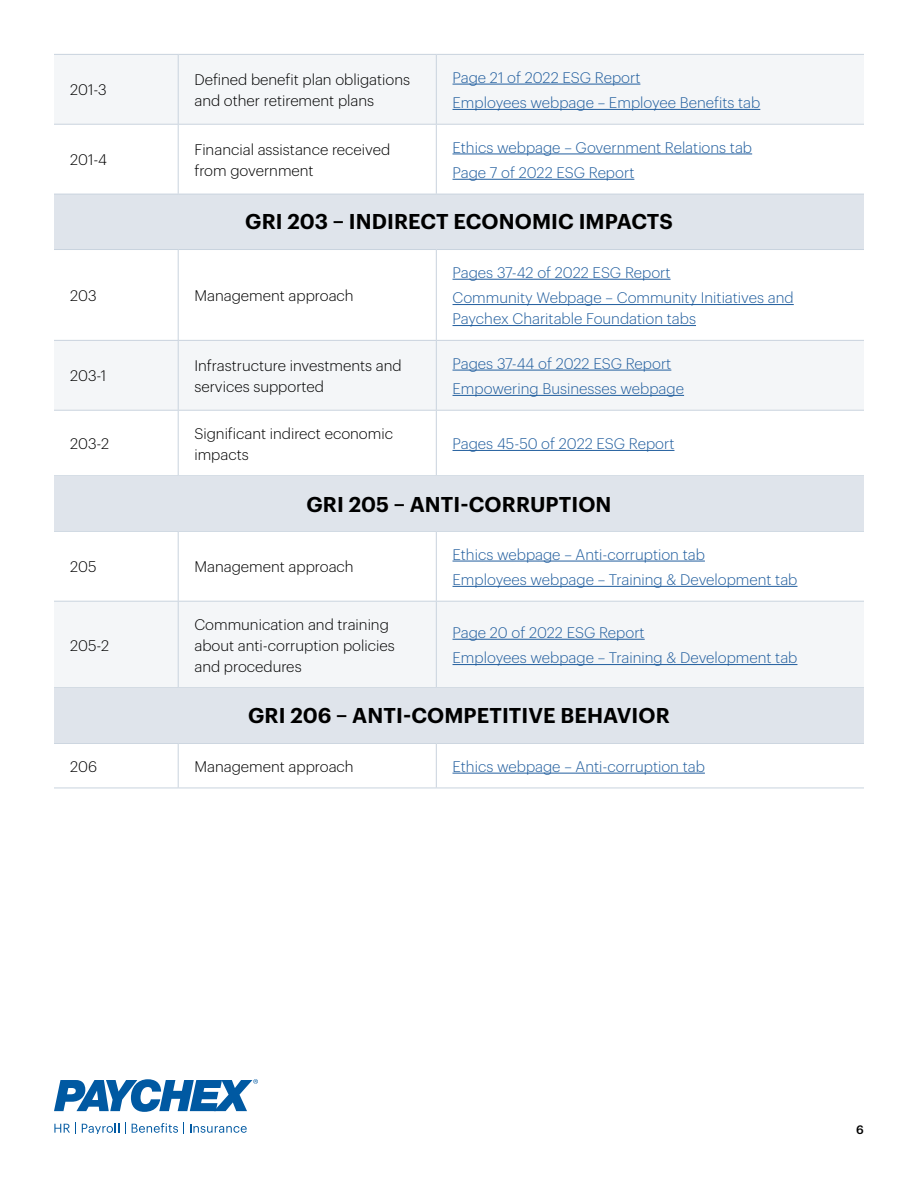
<style>
.page{position:relative;width:918px;height:1188px;background:#fff}
.page>*{position:absolute;margin:0;border:0;box-sizing:border-box;transform-origin:0 0}
.t1{font:600 21px "Graphik";letter-spacing:.005em;color:#000}
.t2{font:300 15px/25.3px "Graphik";color:#215e9e}
.t3{font:300 15px/21px "Graphik";color:#000}
.t4{font:500 12px "Graphik";color:#000}
</style>
<div class="page">
<svg style="left:54px;top:1123px;width:22px;height:11px"></svg>
<svg style="left:82px;top:1123px;width:37px;height:11px"></svg>
<svg style="left:132px;top:1123px;width:52px;height:11px"></svg>
<svg style="left:190px;top:1124px;width:57px;height:9px"></svg>
<svg style="left:54px;top:1079px;width:203px;height:33px"></svg>
<div style="left:54px;top:194px;width:810px;height:55px;background:#dfe4eb"></div>
<div style="left:54px;top:55px;width:810px;height:69px;background:#f4f6f8"></div>
<svg style="left:54px;top:125px;width:810px;height:69px"></svg>
<hr style="left:54px;top:54px;width:124px;height:1px;background:#c9d3de">
<hr style="left:178px;top:54px;width:258px;height:1px;background:#c9d3de">
<hr style="left:178px;top:55px;width:1px;height:69px;background:#c9d3de">
<hr style="left:436px;top:54px;width:428px;height:1px;background:#c9d3de">
<hr style="left:436px;top:55px;width:1px;height:69px;background:#c9d3de">
<hr style="left:54px;top:124px;width:124px;height:1px;background:#c9d3de">
<hr style="left:178px;top:124px;width:258px;height:1px;background:#c9d3de">
<hr style="left:178px;top:125px;width:1px;height:69px;background:#c9d3de">
<hr style="left:436px;top:124px;width:428px;height:1px;background:#c9d3de">
<hr style="left:436px;top:125px;width:1px;height:69px;background:#c9d3de">
<hr style="left:54px;top:194px;width:124px;height:1px;background:#c9d3de">
<hr style="left:178px;top:194px;width:258px;height:1px;background:#c9d3de">
<hr style="left:436px;top:194px;width:428px;height:1px;background:#c9d3de">
<hr style="left:453px;top:84px;width:187px;height:1px;background:#215e9e">
<hr style="left:453px;top:109px;width:307px;height:1px;background:#215e9e">
<hr style="left:453px;top:153px;width:299px;height:1px;background:#215e9e">
<hr style="left:453px;top:179px;width:181px;height:1px;background:#215e9e">
<svg style="left:177px;top:250px;width:616px;height:225px"></svg>
<div style="left:54px;top:341px;width:810px;height:69px;background:#f4f6f8"></div>
<hr style="left:54px;top:249px;width:124px;height:1px;background:#c9d3de">
<hr style="left:178px;top:249px;width:258px;height:1px;background:#c9d3de">
<hr style="left:436px;top:249px;width:428px;height:1px;background:#c9d3de">
<hr style="left:178px;top:250px;width:1px;height:90px;background:#c9d3de">
<hr style="left:436px;top:250px;width:1px;height:90px;background:#c9d3de">
<hr style="left:54px;top:340px;width:124px;height:1px;background:#c9d3de">
<hr style="left:178px;top:340px;width:258px;height:1px;background:#c9d3de">
<hr style="left:178px;top:341px;width:1px;height:69px;background:#c9d3de">
<hr style="left:436px;top:340px;width:428px;height:1px;background:#c9d3de">
<hr style="left:436px;top:341px;width:1px;height:69px;background:#c9d3de">
<hr style="left:54px;top:410px;width:124px;height:1px;background:#c9d3de">
<hr style="left:178px;top:410px;width:258px;height:1px;background:#c9d3de">
<hr style="left:178px;top:411px;width:1px;height:64px;background:#c9d3de">
<hr style="left:436px;top:410px;width:428px;height:1px;background:#c9d3de">
<hr style="left:436px;top:411px;width:1px;height:64px;background:#c9d3de">
<hr style="left:54px;top:475px;width:124px;height:1px;background:#c9d3de">
<hr style="left:178px;top:475px;width:258px;height:1px;background:#c9d3de">
<hr style="left:436px;top:475px;width:428px;height:1px;background:#c9d3de">
<hr style="left:453px;top:279px;width:218px;height:1px;background:#215e9e">
<hr style="left:453px;top:304px;width:341px;height:1px;background:#215e9e">
<hr style="left:453px;top:325px;width:243px;height:1px;background:#215e9e">
<hr style="left:453px;top:370px;width:218px;height:1px;background:#215e9e">
<hr style="left:453px;top:395px;width:231px;height:1px;background:#215e9e">
<hr style="left:453px;top:450px;width:221px;height:1px;background:#215e9e">
<svg style="left:54px;top:532px;width:810px;height:69px"></svg>
<div style="left:54px;top:602px;width:810px;height:85px;background:#f4f6f8"></div>
<hr style="left:54px;top:531px;width:124px;height:1px;background:#c9d3de">
<hr style="left:178px;top:531px;width:258px;height:1px;background:#c9d3de">
<hr style="left:436px;top:531px;width:428px;height:1px;background:#c9d3de">
<hr style="left:178px;top:532px;width:1px;height:69px;background:#c9d3de">
<hr style="left:436px;top:532px;width:1px;height:69px;background:#c9d3de">
<hr style="left:54px;top:601px;width:124px;height:1px;background:#c9d3de">
<hr style="left:178px;top:601px;width:258px;height:1px;background:#c9d3de">
<hr style="left:178px;top:602px;width:1px;height:85px;background:#c9d3de">
<hr style="left:436px;top:601px;width:428px;height:1px;background:#c9d3de">
<hr style="left:436px;top:602px;width:1px;height:85px;background:#c9d3de">
<hr style="left:54px;top:687px;width:124px;height:1px;background:#c9d3de">
<hr style="left:178px;top:687px;width:258px;height:1px;background:#c9d3de">
<hr style="left:436px;top:687px;width:428px;height:1px;background:#c9d3de">
<hr style="left:453px;top:561px;width:252px;height:1px;background:#215e9e">
<hr style="left:453px;top:586px;width:344px;height:1px;background:#215e9e">
<hr style="left:453px;top:639px;width:192px;height:1px;background:#215e9e">
<hr style="left:453px;top:664px;width:344px;height:1px;background:#215e9e">
<svg style="left:54px;top:744px;width:810px;height:44px"></svg>
<hr style="left:54px;top:743px;width:124px;height:1px;background:#c9d3de">
<hr style="left:178px;top:743px;width:258px;height:1px;background:#c9d3de">
<hr style="left:436px;top:743px;width:428px;height:1px;background:#c9d3de">
<hr style="left:178px;top:744px;width:1px;height:44px;background:#c9d3de">
<hr style="left:436px;top:744px;width:1px;height:44px;background:#c9d3de">
<hr style="left:54px;top:788px;width:124px;height:1px;background:#c9d3de">
<hr style="left:178px;top:788px;width:258px;height:1px;background:#c9d3de">
<hr style="left:436px;top:788px;width:428px;height:1px;background:#c9d3de">
<hr style="left:453px;top:773px;width:252px;height:1px;background:#215e9e">
<div style="left:54px;top:476px;width:810px;height:55px;background:#dfe4eb"></div>
<div style="left:54px;top:688px;width:810px;height:55px;background:#dfe4eb"></div>
<p class="t3" style="left:70px;top:78px;width:38px">201-3</p>
<p class="t3" style="left:194px;top:68px;width:217px">Defined benefit plan obligations and other retirement plans</p>
<p class="t2" style="left:453px;top:63px;width:309px">Page 21 of 2022 ESG Report<br>Employees webpage – Employee Benefits tab</p>
<p class="t3" style="left:70px;top:148px;width:39px">201-4</p>
<p class="t3" style="left:194px;top:138px;width:197px">Financial assistance received from government</p>
<p class="t2" style="left:453px;top:133px;width:301px">Ethics webpage – Government Relations tab<br>Page 7 of 2022 ESG Report</p>
<h1 class="t1" style="left:245px;top:206px;width:429px">GRI 203 – INDIRECT ECONOMIC IMPACTS</h1>
<p class="t3" style="left:70px;top:284px;width:28px">203</p>
<p class="t3" style="left:194px;top:284px;width:161px">Management approach</p>
<p class="t2" style="left:453px;top:259px;width:343px">Pages 37-42 of 2022 ESG Report<br>Community Webpage – Community Initiatives and</p>
<p class="t2" style="left:453px;top:305px;width:245px">Paychex Charitable Foundation tabs</p>
<p class="t3" style="left:70px;top:364px;width:38px">203-1</p>
<p class="t3" style="left:194px;top:354px;width:209px">Infrastructure investments and services supported</p>
<p class="t2" style="left:453px;top:349px;width:233px">Pages 37-44 of 2022 ESG Report<br>Empowering Businesses webpage</p>
<p class="t3" style="left:70px;top:432px;width:41px">203-2</p>
<p class="t3" style="left:194px;top:421px;width:200px">Significant indirect economic impacts</p>
<p class="t2" style="left:453px;top:430px;width:223px">Pages 45-50 of 2022 ESG Report</p>
<h1 class="t1" style="left:306px;top:488px;width:307px">GRI 205 – ANTI-CORRUPTION</h1>
<p class="t3" style="left:70px;top:555px;width:28px">205</p>
<p class="t3" style="left:194px;top:555px;width:161px">Management approach</p>
<p class="t2" style="left:453px;top:540px;width:346px">Ethics webpage – Anti-corruption tab<br>Employees webpage – Training &amp; Development tab</p>
<p class="t3" style="left:70px;top:633px;width:41px">205-2</p>
<p class="t3" style="left:194px;top:612px;width:202px">Communication and training about anti-corruption policies and procedures</p>
<p class="t2" style="left:453px;top:619px;width:346px">Page 20 of 2022 ESG Report<br>Employees webpage – Training &amp; Development tab</p>
<h1 class="t1" style="left:248px;top:700px;width:423px">GRI 206 – ANTI-COMPETITIVE BEHAVIOR</h1>
<p class="t3" style="left:70px;top:755px;width:28px">206</p>
<p class="t3" style="left:194px;top:755px;width:161px">Management approach</p>
<p class="t2" style="left:453px;top:752px;width:254px">Ethics webpage – Anti-corruption tab</p>
<p class="t4" style="left:856px;top:1120px;width:9px">6</p>
</div>
